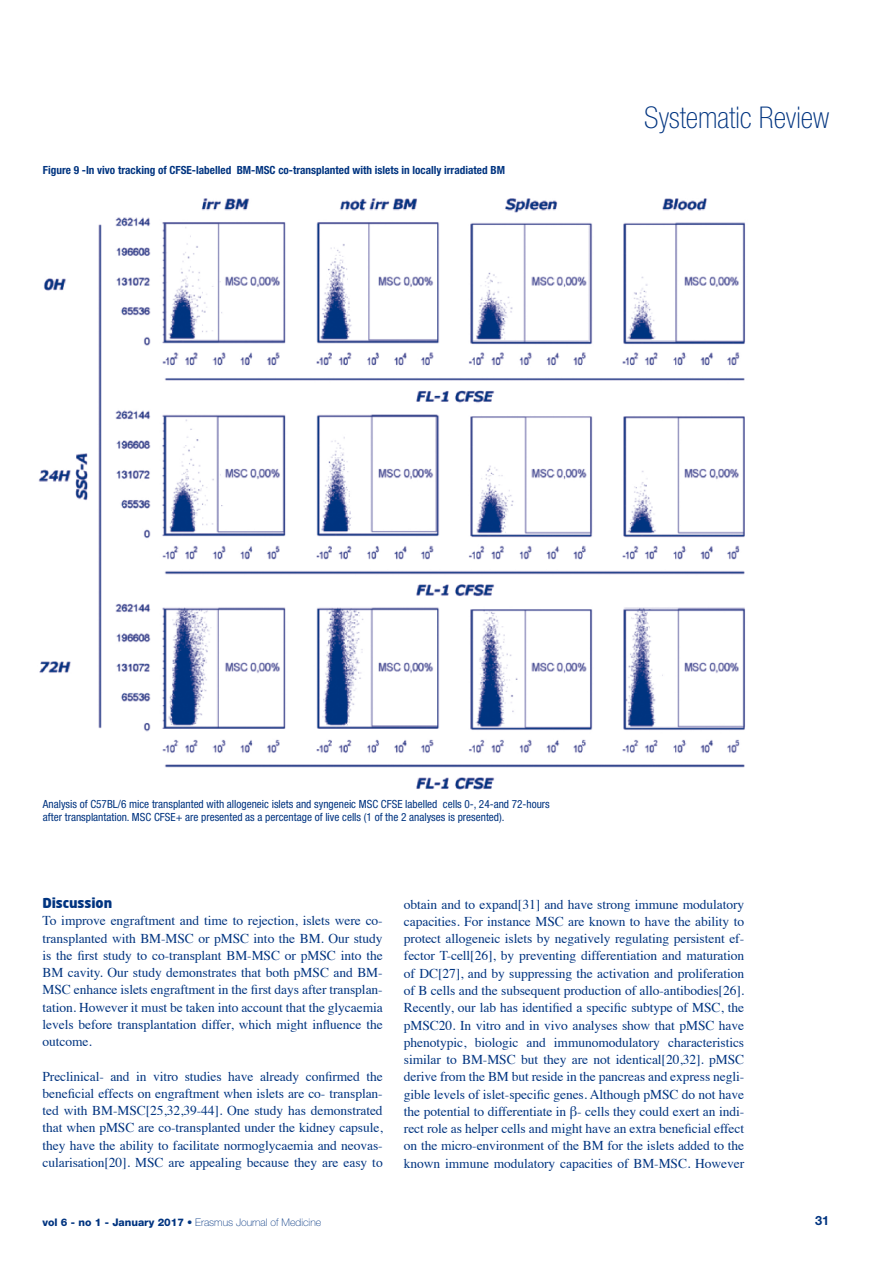
<style>
.page{position:relative;width:893px;height:1263px;background:#fff}
.page>*{position:absolute;margin:0;border:0;box-sizing:border-box;transform-origin:0 0}
.t1{font:100 condensed 30px "Helvetica Neue LT Std";color:#003480}
.t2{font:13.5px/17.2px "Times";letter-spacing:-.005em;color:#003480;text-align:justify}
.t3{font:900 13.5px "Neo Sans";letter-spacing:-.005em;color:#003480}
.t4{font:700 12.75px "Helvetica Neue LT Std";color:#003480}
.t5{font:condensed 11.25px/13.5px "Helvetica Neue LT Std";color:#003480}
.t6{font:700 condensed 11.25px "Helvetica Neue LT Std";color:#003480}
.t7{font:100 10.5px "Helvetica Neue LT Std";color:#003480}
.s1{font-weight:800}
</style>
<div class="page">
<img style="left:38px;top:198px;width:707px;height:592px">
<p class="t6" style="left:43px;top:163px;width:464px">Figure 9 -In vivo tracking of CFSE-labelled BM-MSC co-transplanted with islets in locally irradiated BM</p>
<h1 class="t1" style="left:644px;top:100px;width:186px">Systematic Review</h1>
<p class="t5" style="left:43px;top:797px;width:508px">Analysis of C57BL/6 mice transplanted with allogeneic islets and syngeneic MSC CFSE labelled cells 0-, 24-and 72-hours after transplantation. MSC CFSE+ are presented as a percentage of live cells (1 of the 2 analyses is presented).</p>
<p class="t3" style="left:43px;top:894px;width:71px">Discussion</p>
<p class="t2" style="left:43px;top:911px;width:342px">To improve engraftment and time to rejection, islets were co&shy;transplanted with BM-MSC or pMSC into the BM. Our study is the first study to co-transplant BM-MSC or pMSC into the BM cavity. Our study demonstrates that both pMSC and BM-MSC enhance islets engraftment in the first days after transplan&shy;tation. However it must be taken into account that the glycaemia levels before transplantation differ, which might influence the outcome.</p>
<p class="t2" style="left:43px;top:1066px;width:342px">Preclinical- and in vitro studies have already confirmed the beneficial effects on engraftment when islets are co- transplan&shy;ted with BM-MSC[25,32,39-44]. One study has demonstrated that when pMSC are co-transplanted under the kidney capsule, they have the ability to facilitate normoglycaemia and neovas&shy;cularisation[20]. MSC are appealing because they are easy to</p>
<p class="t2" style="left:404px;top:894px;width:342px">obtain and to expand[31] and have strong immune modulatory capacities. For instance MSC are known to have the ability to protect allogeneic islets by negatively regulating persistent ef&shy;fector T-cell[26], by preventing differentiation and maturation of DC[27], and by suppressing the activation and proliferation of B cells and the subsequent production of allo-antibodies[26].<br>Recently, our lab has identified a specific subtype of MSC, the pMSC20. In vitro and in vivo analyses show that pMSC have phenotypic, biologic and immunomodulatory characteristics similar to BM-MSC but they are not identical[20,32]. pMSC derive from the BM but reside in the pancreas and express negli&shy;gible levels of islet-specific genes. Although pMSC do not have the potential to differentiate in β- cells they could exert an indi&shy;rect role as helper cells and might have an extra beneficial effect on the micro-environment of the BM for the islets added to the known immune modulatory capacities of BM-MSC. However</p>
<p class="t7" style="left:43px;top:1216px;width:280px"><span class="s1">vol 6 - no 1 - January 2017</span> • Erasmus Journal of Medicine</p>
<p class="t4" style="left:815px;top:1213px;width:16px">31</p>
</div>
